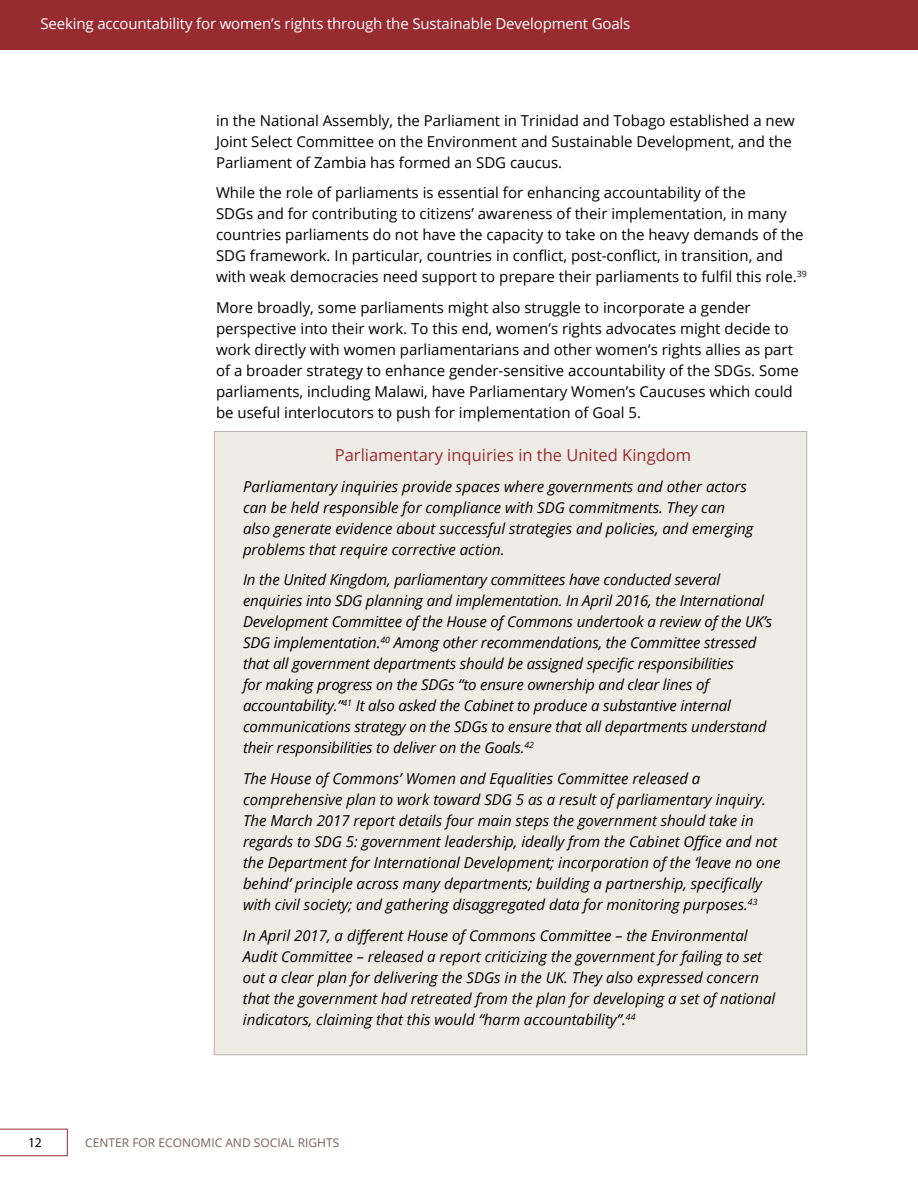
<style>
.page{position:relative;width:918px;height:1188px;background:#fff}
.page>*{position:absolute;margin:0;border:0;box-sizing:border-box;transform-origin:0 0}
.t1{font:16.5px "Open Sans";color:#982b30}
.t2{font:italic 15px/21px "Open Sans";color:#000}
.t3{font:15px/21px "Open Sans";color:#000}
.t4{font:15px "Open Sans";letter-spacing:-.01em;color:#fff}
.t5{font:13.5px "Myriad Pro";color:#000}
.t6{font:12px "Open Sans";color:#776059}
</style>
<div class="page">
<div style="left:0;top:0;width:918px;height:50px;background:#982b30"></div>
<svg style="left:0;top:1129px;width:68px;height:27px"></svg>
<div style="left:214px;top:431px;width:593px;height:624px;background:#efece6;border:1px solid #a29490"></div>
<p class="t4" style="left:40px;top:14px;width:591px">Seeking accountability for women’s rights through the Sustainable Development Goals</p>
<p class="t5" style="left:28px;top:1134px;width:15px">12</p>
<p class="t3" style="left:216px;top:109px;width:580px">in the National Assembly, the Parliament in Trinidad and Tobago established a new<br>Joint Select Committee on the Environment and Sustainable Development, and the<br>Parliament of Zambia has formed an SDG caucus.</p>
<p class="t3" style="left:216px;top:182px;width:592px">While the role of parliaments is essential for enhancing accountability of the<br>SDGs and for contributing to citizens’ awareness of their implementation, in many countries parliaments do not have the capacity to take on the heavy demands of the SDG framework. In particular, countries in conflict, post-conflict, in transition, and with weak democracies need support to prepare their parliaments to fulfil this role.<sup>39</sup></p>
<p class="t3" style="left:216px;top:297px;width:584px">More broadly, some parliaments might also struggle to incorporate a gender perspective into their work. To this end, women’s rights advocates might decide to work directly with women parliamentarians and other women’s rights allies as part of a broader strategy to enhance gender-sensitive accountability of the SDGs. Some parliaments, including Malawi, have Parliamentary Women’s Caucuses which could be useful interlocutors to push for implementation of Goal 5.</p>
<p class="t1" style="left:335px;top:444px;width:358px">Parliamentary inquiries in the United Kingdom</p>
<p class="t2" style="left:243px;top:475px;width:512px">Parliamentary inquiries provide spaces where governments and other actors can be held responsible for compliance with SDG commitments. They can also generate evidence about successful strategies and policies, and emerging problems that require corrective action.</p>
<p class="t2" style="left:243px;top:569px;width:531px">In the United Kingdom, parliamentary committees have conducted several enquiries into SDG planning and implementation. In April 2016, the International Development Committee of the House of Commons undertook a review of the UK’s SDG implementation.<sup>40</sup> Among other recommendations, the Committee stressed that all government departments should be assigned specific responsibilities<br>for making progress on the SDGs “to ensure ownership and clear lines of accountability.”<sup>41</sup> It also asked the Cabinet to produce a substantive internal communications strategy on the SDGs to ensure that all departments understand their responsibilities to deliver on the Goals.<sup>42</sup></p>
<p class="t2" style="left:243px;top:768px;width:539px">The House of Commons’ Women and Equalities Committee released a comprehensive plan to work toward SDG 5 as a result of parliamentary inquiry.<br>The March 2017 report details four main steps the government should take in regards to SDG 5: government leadership, ideally from the Cabinet Office and not the Department for International Development; incorporation of the ‘leave no one behind’ principle across many departments; building a partnership, specifically with civil society; and gathering disaggregated data for monitoring purposes.<sup>43</sup></p>
<p class="t2" style="left:243px;top:924px;width:534px">In April 2017, a different House of Commons Committee – the Environmental Audit Committee – released a report criticizing the government for failing to set out a clear plan for delivering the SDGs in the UK. They also expressed concern that the government had retreated from the plan for developing a set of national indicators, claiming that this would “harm accountability”.<sup>44</sup></p>
<p class="t6" style="left:85px;top:1134px;width:255px">CENTER FOR ECONOMIC AND SOCIAL RIGHTS</p>
</div>
